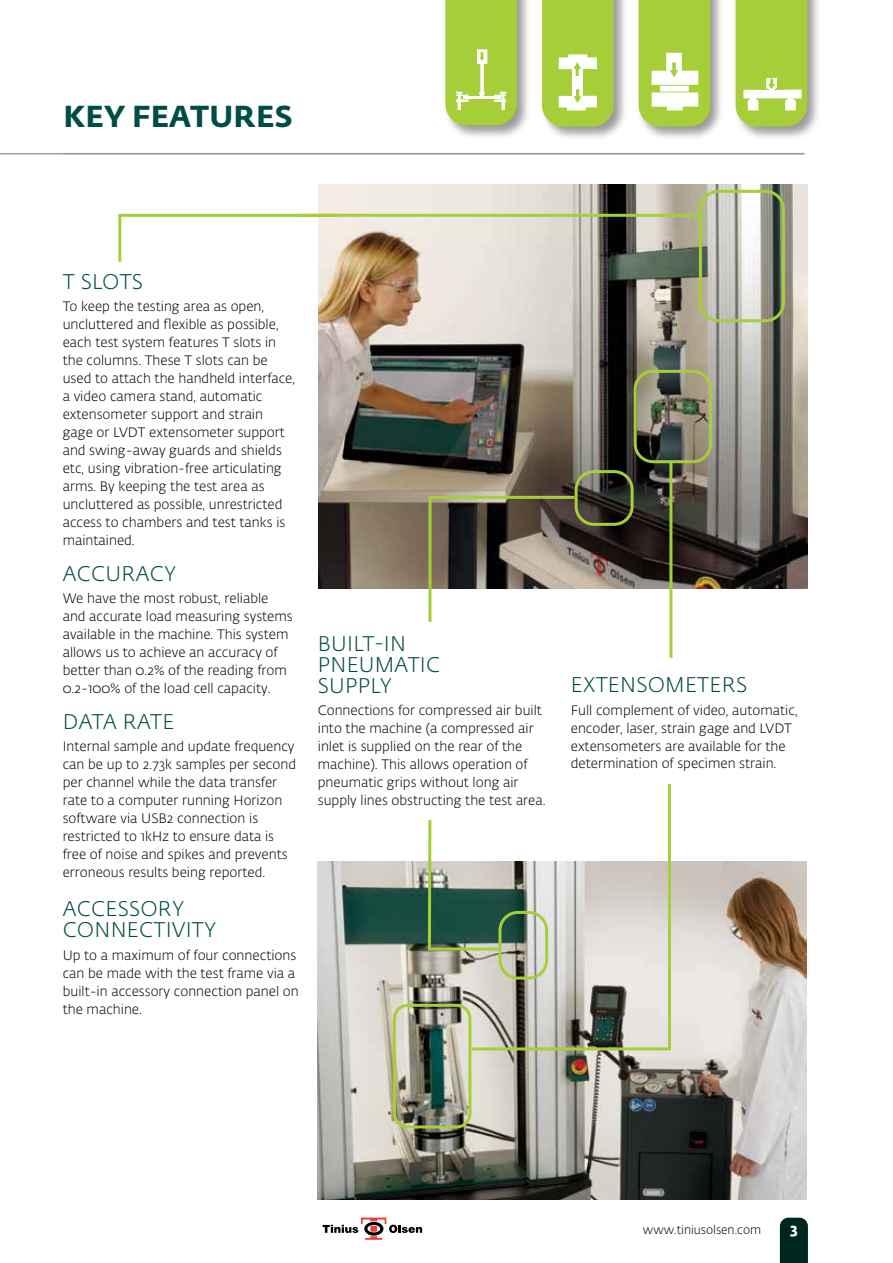
<style>
.page{position:relative;width:893px;height:1263px;background:#fff}
.page>*{position:absolute;margin:0;border:0;box-sizing:border-box;transform-origin:0 0}
.t1{font:700 30px "Fedra Sans Alt Std";letter-spacing:.01em;color:#004d45}
.t2{font:300 21px/21px "Fedra Sans Alt Std";letter-spacing:.01em;color:#004d45}
.t3{font:300 21px "Fedra Sans Alt Std";letter-spacing:-.01em;color:#004d45}
.t4{font:700 15px "Fedra Sans Alt Std";color:#fff}
.t5{font:300 13.5px/18px "Fedra Sans Alt Std";color:#000}
.t6{font:300 12px "Fedra Sans Alt Std";color:#000}
</style>
<div class="page">
<svg style="left:780px;top:1218px;width:28px;height:45px"></svg>
<svg style="left:323px;top:1217px;width:99px;height:23px"></svg>
<hr style="left:0;top:153px;width:804px;height:1px;background:#93a3a1">
<div style="left:540px;top:0;width:88px;height:141px;background:#000;opacity:.4"></div>
<svg style="left:542px;top:0;width:72px;height:127px"></svg>
<div style="left:733px;top:0;width:88px;height:141px;background:#000;opacity:.4"></div>
<svg style="left:736px;top:0;width:71px;height:127px"></svg>
<div style="left:636px;top:0;width:88px;height:141px;background:#000;opacity:.4"></div>
<svg style="left:639px;top:0;width:71px;height:127px"></svg>
<div style="left:443px;top:0;width:88px;height:140px;background:#000;opacity:.4"></div>
<svg style="left:445px;top:0;width:72px;height:125px"></svg>
<hr style="left:463px;top:97px;width:37px;height:2px;background:#fff">
<img style="left:319px;top:184px;width:489px;height:405px">
<div style="left:699px;top:190px;width:86px;height:132px;border:3px solid #a6ce39;border-radius:18px"></div>
<div style="left:634px;top:370px;width:78px;height:93px;border:3px solid #a6ce39;border-radius:18px"></div>
<div style="left:575px;top:470px;width:59px;height:56px;border:3px solid #a6ce39;border-radius:18px"></div>
<img style="left:318px;top:861px;width:489px;height:338px">
<div style="left:393px;top:1004px;width:78px;height:124px;border:3px solid #a6ce39;border-radius:14px"></div>
<hr style="left:669px;top:461px;width:3px;height:197px;background:#a6ce39">
<svg style="left:427px;top:494px;width:151px;height:128px"></svg>
<svg style="left:426px;top:819px;width:43px;height:133px"></svg>
<svg style="left:469px;top:783px;width:203px;height:269px"></svg>
<hr style="left:300px;top:214px;width:402px;height:3px;background:#a6ce39">
<svg style="left:118px;top:212px;width:222px;height:53px"></svg>
<h1 class="t1" style="left:63px;top:97px;width:230px">KEY FEATURES</h1>
<h2 class="t2" style="left:63px;top:271px;width:82px">T SLOTS</h2>
<p class="t5" style="left:63px;top:297px;width:234px">To keep the testing area as open, uncluttered and flexible as possible, each test system features T slots in the columns. These T slots can be used to attach the handheld interface, a video camera stand, automatic extensometer support and strain gage or LVDT extensometer support and swing-away guards and shields etc, using vibration-free articulating arms. By keeping the test area as uncluttered as possible, unrestricted access to chambers and test tanks is maintained.</p>
<h2 class="t2" style="left:63px;top:563px;width:115px">ACCURACY</h2>
<p class="t5" style="left:63px;top:589px;width:232px">We have the most robust, reliable and accurate load measuring systems available in the machine. This system allows us to achieve an accuracy of better than 0.2% of the reading from 0.2-100% of the load cell capacity.</p>
<h2 class="t3" style="left:63px;top:709px;width:113px">DATA RATE</h2>
<p class="t5" style="left:63px;top:738px;width:235px">Internal sample and update frequency can be up to 2.73k samples per second per channel while the data transfer rate to a computer running Horizon software via USB2 connection is restricted to 1kHz to ensure data is free of noise and spikes and prevents erroneous results being reported.</p>
<h2 class="t2" style="left:63px;top:899px;width:155px">ACCESSORY<br>CONNECTIVITY</h2>
<p class="t5" style="left:63px;top:946px;width:238px">Up to a maximum of four connections can be made with the test frame via a built-in accessory connection panel on the machine.</p>
<h2 class="t2" style="left:318px;top:633px;width:124px">BUILT-IN<br>PNEUMATIC<br>SUPPLY</h2>
<p class="t5" style="left:318px;top:702px;width:229px">Connections for compressed air built into the machine (a compressed air inlet is supplied on the rear of the machine). This allows operation of pneumatic grips without long air supply lines obstructing the test area.</p>
<h2 class="t2" style="left:571px;top:675px;width:178px">EXTENSOMETERS</h2>
<p class="t5" style="left:571px;top:701px;width:228px">Full complement of video, automatic, encoder, laser, strain gage and LVDT extensometers are available for the determination of specimen strain.</p>
<p class="t6" style="left:643px;top:1222px;width:120px">www.tiniusolsen.com</p>
<p class="t4" style="left:790px;top:1219px;width:9px">3</p>
</div>
